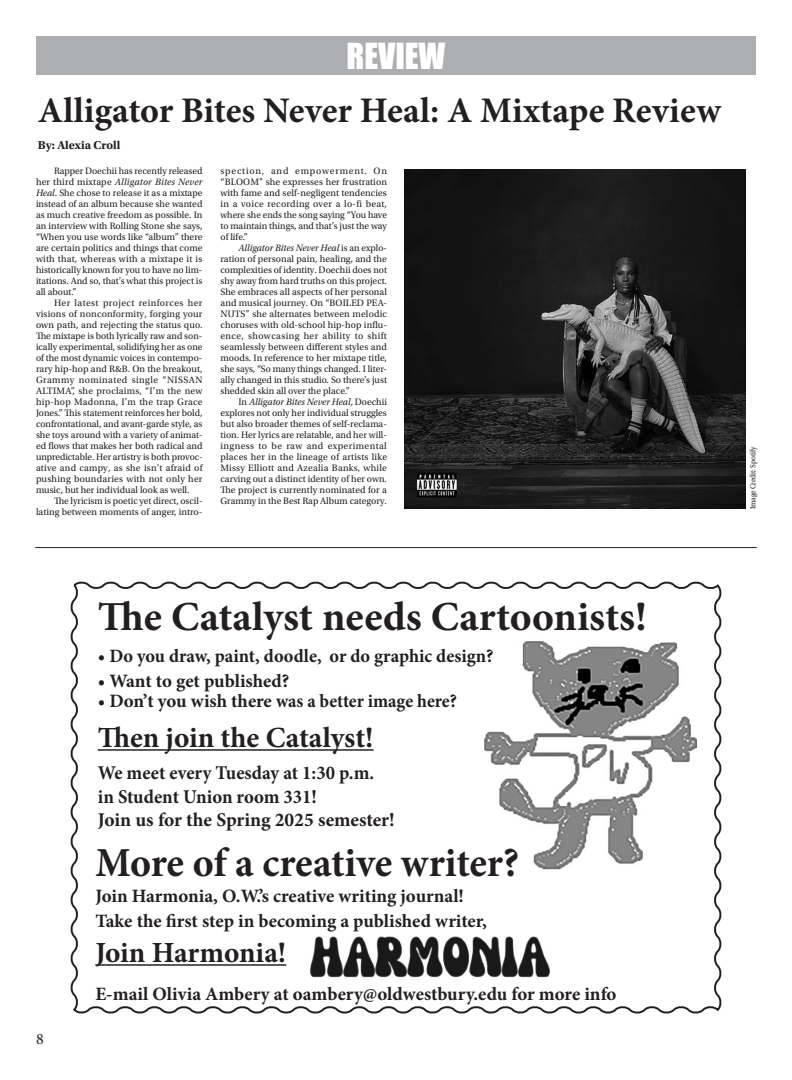
<style>
.page{position:relative;width:792px;height:1080px;background:#fff}
.page>*{position:absolute;margin:0;border:0;box-sizing:border-box;transform-origin:0 0}
.t1{font:700 41.2px "Minion Pro";color:#231f20}
.t2{font:700 36px "Minion Pro";color:#231f20}
.t3{font:33px "Impact";color:#fff}
.t4{font:700 29.2px "Minion Pro";color:#231f20}
.t5{font:700 19.5px/23.4px "Minion Pro";color:#231f20;scale:.96 1}
.t6{font:700 18.9px/24.6px "Minion Pro";color:#231f20}
.t7{font:16px "Minion Pro";color:#231f20}
.t8{font:700 12px "Utopia Std";color:#231f20}
.t9{font:9.8px/11px "Utopia Std";color:#231f20;text-align:justify}
.t10{font:8px "Utopia Std";letter-spacing:-.02em;color:#231f20;scale:.9 1}
.s1{font-style:italic}
</style>
<div class="page">
<div style="left:36px;top:36px;width:720px;height:38px;background:#adaeb2"></div>
<svg style="left:70px;top:581px;width:652px;height:433px"></svg>
<hr style="left:98px;top:749px;width:276px;height:2px;background:#231f20">
<hr style="left:35px;top:547px;width:722px;height:1px;background:#231f20">
<img style="left:404px;top:169px;width:341px;height:340px">
<img style="left:300px;top:927px;width:263px;height:56px">
<hr style="left:95px;top:964px;width:191px;height:2px;background:#231f20">
<h3 class="t3" style="left:347px;top:30px;width:100px">REVIEW</h3>
<h2 class="t2" style="left:38px;top:85px;width:685px">Alligator Bites Never Heal: A Mixtape Review</h2>
<p class="t8" style="left:38px;top:138px;width:84px">By: Alexia Croll</p>
<p class="t9" style="left:36px;top:166px;width:168px;text-indent:18px">Rapper Doechii has recently released her third mixtape <span class="s1">Alligator Bites Never Heal</span>. She chose to release it as a mixtape instead of an album because she wanted as much creative freedom as possible. In an interview with Rolling Stone she says, “When you use words like “album” there are certain politics and things that come with that, whereas with a mixtape it is historically known for you to have no lim&shy;itations. And so, that’s what this project is all about.”</p>
<p class="t9" style="left:36px;top:298px;width:168px;text-indent:18px">Her latest project reinforces her visions of nonconformity, forging your own path, and rejecting the status quo.<br>The mixtape is both lyrically raw and son&shy;ically experimental, solidifying her as one of the most dynamic voices in contempo&shy;rary hip-hop and R&amp;B. On the breakout, Grammy nominated single “NISSAN ALTIMA”, she proclaims, “I’m the new hip-hop Madonna, I’m the trap Grace Jones.” This statement reinforces her bold, confrontational, and avant-garde style, as she toys around with a variety of animat&shy;ed flows that makes her both radical and unpredictable. Her artistry is both provoc&shy;ative and campy, as she isn’t afraid of pushing boundaries with not only her music, but her individual look as well.</p>
<p class="t9" style="left:36px;top:496px;width:168px;text-align:right">The lyricism is poetic yet direct, oscil&shy;lating between moments of anger, intro-</p>
<p class="t9" style="left:220px;top:166px;width:168px">spection, and empowerment. On “BLOOM” she expresses her frustration with fame and self-negligent tendencies in a voice recording over a lo-fi beat, where she ends the song saying “You have to maintain things, and that’s just the way of life.”</p>
<p class="t9" style="left:220px;top:243px;width:168px;text-indent:18px"><span class="s1">Alligator Bites Never Heal</span> is an explo&shy;ration of personal pain, healing, and the complexities of identity. Doechii does not shy away from hard truths on this project.<br>She embraces all aspects of her personal and musical journey. On “BOILED PEA-NUTS” she alternates between melodic choruses with old-school hip-hop influ&shy;ence, showcasing her ability to shift seamlessly between different styles and moods. In reference to her mixtape title, she says, “So many things changed. I liter&shy;ally changed in this studio. So there’s just shedded skin all over the place.”</p>
<p class="t9" style="left:220px;top:397px;width:168px;text-indent:18px">In <span class="s1">Alligator Bites Never Heal</span>, Doechii explores not only her individual struggles but also broader themes of self-reclama&shy;tion. Her lyrics are relatable, and her will&shy;ingness to be raw and experimental places her in the lineage of artists like Missy Elliott and Azealia Banks, while carving out a distinct identity of her own.<br>The project is currently nominated for a Grammy in the Best Rap Album category.</p>
<p class="t10" style="left:749px;top:509px;width:71px;rotate:-90deg">Image Credit: Spotify</p>
<h3 class="t7" style="left:36px;top:1028px;width:9px">8</h3>
<h1 class="t1" style="left:98px;top:588px;width:551px">The Catalyst needs Cartoonists!</h1>
<h3 class="t6" style="left:98px;top:644px;width:397px">• Do you draw, paint, doodle, or do graphic design?</h3>
<h3 class="t6" style="left:98px;top:668px;width:193px">• Want to get published?</h3>
<h3 class="t6" style="left:98px;top:689px;width:361px">• Don’t you wish there was a better image here?</h3>
<h3 class="t4" style="left:98px;top:717px;width:277px">Then join the Catalyst!</h3>
<h3 class="t5" style="left:98px;top:761px;width:311px">We meet every Tuesday at 1:30 p.m. in Student Union room 331!<br>Join us for the Spring 2025 semester!</h3>
<h1 class="t1" style="left:95px;top:834px;width:425px">More of a creative writer?</h1>
<h3 class="t6" style="left:95px;top:883px;width:393px">Join Harmonia, O.W.’s creative writing journal!<br>Take the first step in becoming a published writer,</h3>
<h3 class="t4" style="left:95px;top:932px;width:192px">Join Harmonia!</h3>
<h3 class="t6" style="left:95px;top:982px;width:523px">E-mail Olivia Ambery at oambery@oldwestbury.edu for more info</h3>
</div>
